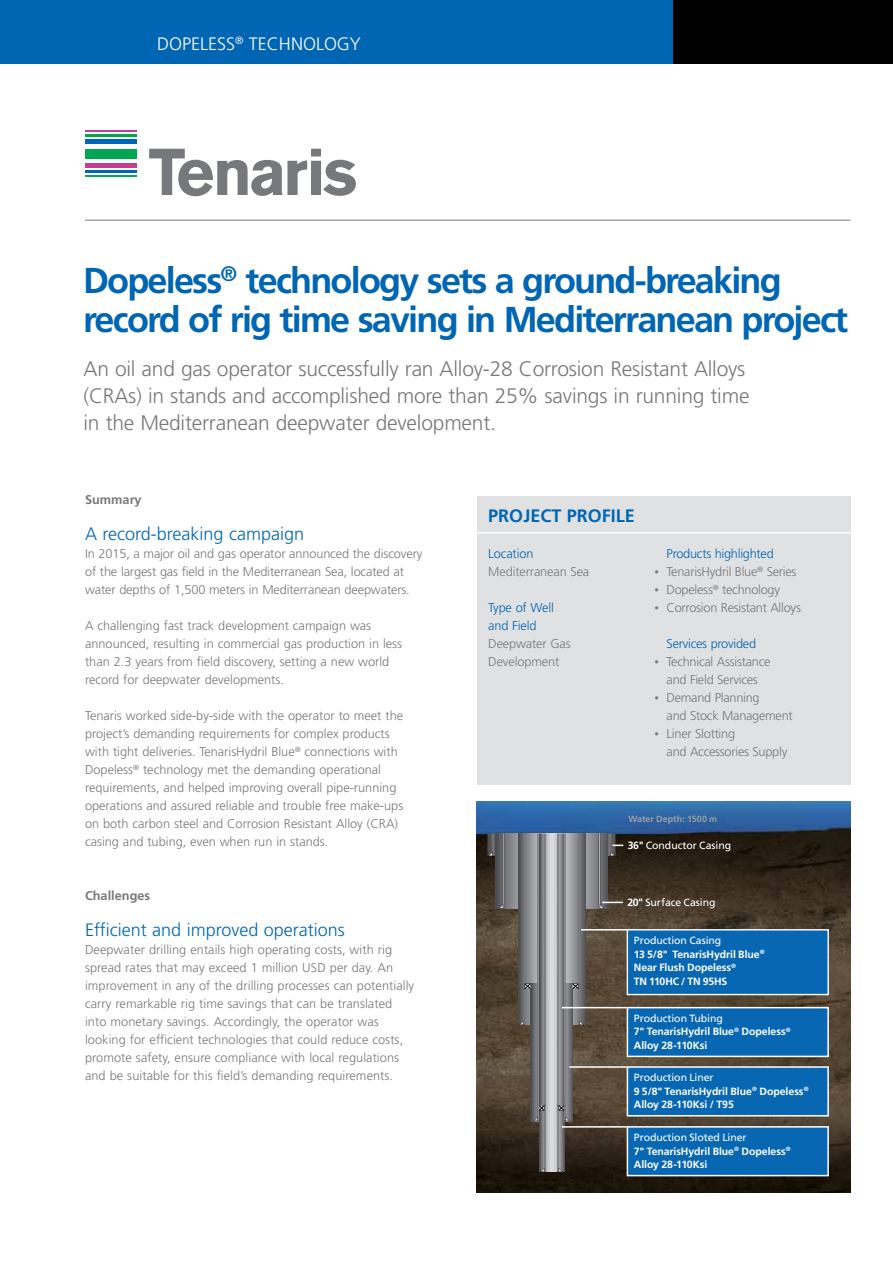
<style>
.page{position:relative;width:893px;height:1263px;background:#fff}
.page>*{position:absolute;margin:0;border:0;box-sizing:border-box;transform-origin:0 0}
.t1{font:700 36px/39px "Frutiger";letter-spacing:-.05em;color:#0066b3}
.t2{font:300 21px/27px "Frutiger";letter-spacing:-.01em;color:#77787b}
.t3{font:300 18px "Frutiger";color:#0066b3}
.t4{font:300 18px "Frutiger";color:#fff}
.t5{font:700 18px "Frutiger";color:#0066b3}
.t6{font:300 12.75px/18px "Frutiger";color:#77787b}
.t7{font:300 12.75px/18px "Frutiger";letter-spacing:-.02em;color:#77787b}
.t8{font:300 12.75px/18px "Frutiger";letter-spacing:-.02em;color:#0066b3}
.t9{font:700 12.75px "Frutiger";color:#77787b}
.t10{font:700 10.5px/13.5px "Frutiger";letter-spacing:-.01em;color:#fff}
.t11{font:10.5px "Frutiger";letter-spacing:-.005em;color:#fff}
.t12{font:700 9px "Frutiger";color:#9c9ea1}
.t13{font:300 9px/18px "Frutiger";color:#77787b;text-align:justify}
.s1{color:#0066b3}
.s2{font-weight:700}
.s3{font-weight:400}
</style>
<div class="page">
<hr style="left:85px;top:220px;width:765px;height:1px;background:#77787b">
<div style="left:655px;top:0;width:238px;height:63px;background:#000"></div>
<div style="left:0;top:0;width:673px;height:63px;background:#0066b3"></div>
<img style="left:477px;top:801px;width:373px;height:392px">
<svg style="left:504px;top:833px;width:94px;height:75px;background:#858689"></svg>
<svg style="left:488px;top:833px;width:16px;height:75px"></svg>
<svg style="left:518px;top:833px;width:67px;height:192px"></svg>
<svg style="left:519px;top:833px;width:65px;height:339px;background:#807f7d"></svg>
<div style="left:627px;top:1066px;width:202px;height:50px;background:#0867b2;border:2px solid #fff"></div>
<hr style="left:569px;top:1066px;width:58px;height:2px;background:#fff">
<div style="left:627px;top:1126px;width:202px;height:50px;background:#0867b2;border:2px solid #fff"></div>
<hr style="left:562px;top:1126px;width:65px;height:1px;background:#fff">
<div style="left:627px;top:1007px;width:202px;height:50px;background:#0867b2;border:2px solid #fff"></div>
<hr style="left:562px;top:1007px;width:65px;height:1px;background:#fff">
<div style="left:627px;top:929px;width:202px;height:66px;background:#0867b2;border:1px solid #fff"></div>
<hr style="left:581px;top:929px;width:47px;height:1px;background:#fff">
<svg style="left:598px;top:833px;width:25px;height:75px;background:#534e49"></svg>
<svg style="left:149px;top:149px;width:207px;height:47px"></svg>
<hr style="left:85px;top:175px;width:52px;height:2px;background:#00a651">
<div style="left:85px;top:149px;width:52px;height:9px;background:#00a651"></div>
<hr style="left:85px;top:134px;width:52px;height:3px;background:#00a651">
<hr style="left:85px;top:171px;width:52px;height:2px;background:#0066b3">
<hr style="left:85px;top:140px;width:52px;height:4px;background:#0066b3">
<div style="left:85px;top:163px;width:52px;height:5px;background:#c63d96"></div>
<hr style="left:85px;top:131px;width:52px;height:1px;background:#c63d96">
<div style="left:477px;top:496px;width:373px;height:288px;background:#e0e1e2"></div>
<hr style="left:474px;top:532px;width:392px;height:2px;background:#fff">
<h3 class="t4" style="left:157px;top:34px;width:103px">Dopeless<sup>®</sup> tech</h3>
<h3 class="t4" style="left:291px;top:34px;width:71px">nology</h3>
<h1 class="t1" style="left:83px;top:261px;width:767px">Dopeless<sup>®</sup> technology sets a ground-breaking record of rig time saving in Mediterranean project</h1>
<h2 class="t2" style="left:84px;top:355px;width:667px">An oil and gas operator successfully ran Alloy-28 Corrosion Resistant Alloys (CRAs) in stands and accomplished more than 25% savings in running time in the Mediterranean deepwater development.</h2>
<p class="t9" style="left:85px;top:492px;width:58px">Summary</p>
<h3 class="t3" style="left:85px;top:524px;width:221px">A record-breaking campaign</h3>
<p class="t6" style="left:85px;top:545px;width:339px">In 2015, a major oil and gas operator announced the discovery of the largest gas field in the Mediterranean Sea, located at water depths of 1,500 meters in Mediterranean deepwaters.</p>
<p class="t6" style="left:85px;top:617px;width:319px">A challenging fast track development campaign was announced, resulting in commercial gas production in less than 2.3 years from field discovery, setting a new world record for deepwater developments.</p>
<p class="t6" style="left:85px;top:707px;width:320px">Tenaris worked side-by-side with the operator to meet the project’s demanding requirements for complex products with tight deliveries. TenarisHydril Blue<sup>®</sup> connections with Dopeless<sup>®</sup> technology met the demanding operational requirements, and helped improving overall pipe-running operations and assured reliable and trouble free make-ups on both carbon steel and Corrosion Resistant Alloy (CRA) casing and tubing, even when run in stands.</p>
<p class="t9" style="left:85px;top:888px;width:67px">Challenges</p>
<h3 class="t3" style="left:85px;top:920px;width:261px">Efficient and improved operations</h3>
<p class="t6" style="left:85px;top:941px;width:331px">Deepwater drilling entails high operating costs, with rig spread rates that may exceed 1 million USD per day. An improvement in any of the drilling processes can potentially carry remarkable rig time savings that can be translated into monetary savings. Accordingly, the operator was looking for efficient technologies that could reduce costs, promote safety, ensure compliance with local regulations and be suitable for this field’s demanding requirements.</p>
<h3 class="t5" style="left:488px;top:505px;width:148px">project profile</h3>
<p class="t8" style="left:488px;top:545px;width:47px">Location</p>
<p class="t6" style="left:488px;top:563px;width:103px">Mediterranean Sea</p>
<p class="t8" style="left:488px;top:599px;width:67px">Type of Well and Field</p>
<p class="t6" style="left:488px;top:635px;width:84px">Deepwater Gas<br>Development</p>
<p class="t13" style="left:655px;top:563px;width:6px">• • •</p>
<p class="t13" style="left:655px;top:653px;width:6px">•</p>
<p class="t13" style="left:655px;top:689px;width:6px">•</p>
<p class="t13" style="left:655px;top:725px;width:6px">•</p>
<p class="t7" style="left:667px;top:545px;width:136px"><span class="s1">Products highlighted<br></span>TenarisHydril Blue<sup>®</sup> Series<br>Dopeless<sup>®</sup> technology<br>Corrosion Resistant Alloys</p>
<p class="t8" style="left:667px;top:635px;width:91px">Services provided</p>
<p class="t7" style="left:667px;top:653px;width:128px">Technical Assistance and Field Services<br>Demand Planning<br>and Stock Management<br>Liner Slotting<br>and Accessories Supply</p>
<p class="t12" style="left:628px;top:814px;width:90px">Water Depth: 1500 m</p>
<p class="t11" style="left:628px;top:839px;width:105px"><span class="s2">36"</span> Conductor Casing</p>
<p class="t11" style="left:627px;top:896px;width:90px"><span class="s2">20"</span> Surface Casing</p>
<p class="t10" style="left:634px;top:934px;width:132px"><span class="s3">Production Casing<br></span>13 5/8" TenarisHydril Blue<sup>®<br></sup>Near Flush Dopeless<sup>®<br></sup>TN 110HC / TN 95HS</p>
<p class="t10" style="left:634px;top:1011px;width:158px"><span class="s3">Production Tubing<br></span>7" TenarisHydril Blue<sup>®</sup> Dopeless<sup>®<br></sup>Alloy 28-110Ksi</p>
<p class="t10" style="left:634px;top:1071px;width:176px"><span class="s3">Production Liner<br></span>9 5/8" TenarisHydril Blue<sup>®</sup> Dopeless<sup>®<br></sup>Alloy 28-110Ksi / T95</p>
<p class="t10" style="left:634px;top:1131px;width:158px"><span class="s3">Production Sloted Liner<br></span>7" TenarisHydril Blue<sup>®</sup> Dopeless<sup>®<br></sup>Alloy 28-110Ksi</p>
</div>
